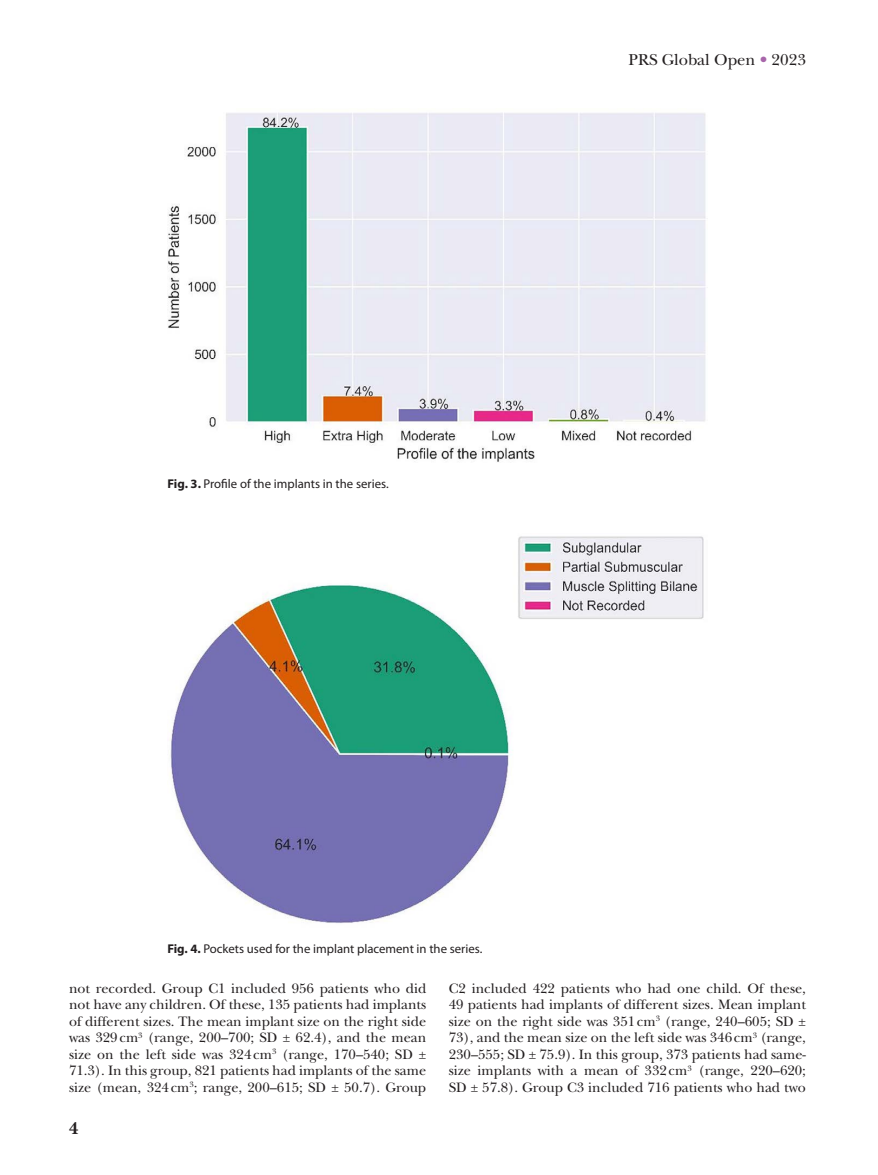
<style>
.page{position:relative;width:878px;height:1175px;background:#fff}
.page>*{position:absolute;margin:0;border:0;box-sizing:border-box;transform-origin:0 0}
.t1{font:700 18px "New Baskerville Std";color:#231f20}
.t2{font:16.5px "New Baskerville Std";color:#231f20}
.t3{font:14.25px/16.5px "New Baskerville Std";color:#231f20;text-align:justify}
.t4{font:12.75px "Myriad Pro";color:#231f20}
.s1{font-weight:700}
.s2{color:#a866aa}
</style>
<div class="page">
<img style="left:168px;top:112px;width:538px;height:350px">
<img style="left:169px;top:536px;width:535px;height:387px">
<p class="t4" style="left:167px;top:476px;width:223px"><span class="s1">Fig. 3.</span> Profile of the implants in the series.</p>
<p class="t2" style="left:628px;top:50px;width:179px">PRS Global Open <span class="s2">•</span> 2023</p>
<p class="t4" style="left:167px;top:941px;width:316px"><span class="s1">Fig. 4.</span> Pockets used for the implant placement in the series.</p>
<p class="t3" style="left:69px;top:980px;width:359px">not recorded. Group C1 included 956 patients who did not have any children. Of these, 135 patients had implants of different sizes. The mean implant size on the right side was 329cm<sup>3</sup> (range, 200–700; SD ± 62.4), and the mean size on the left side was 324cm<sup>3</sup> (range, 170–540; SD ± 71.3). In this group, 821 patients had implants of the same size (mean, 324cm<sup>3</sup>; range, 200–615; SD ± 50.7). Group</p>
<p class="t3" style="left:448px;top:980px;width:359px">C2 included 422 patients who had one child. Of these, 49 patients had implants of different sizes. Mean implant size on the right side was 351cm<sup>3</sup> (range, 240–605; SD ± 73), and the mean size on the left side was 346cm<sup>3</sup> (range, 230–555; SD ± 75.9). In this group, 373 patients had same&shy;size implants with a mean of 332cm<sup>3</sup> (range, 220–620; SD ± 57.8). Group C3 included 716 patients who had two</p>
<p class="t1" style="left:69px;top:1118px;width:11px">4</p>
</div>
